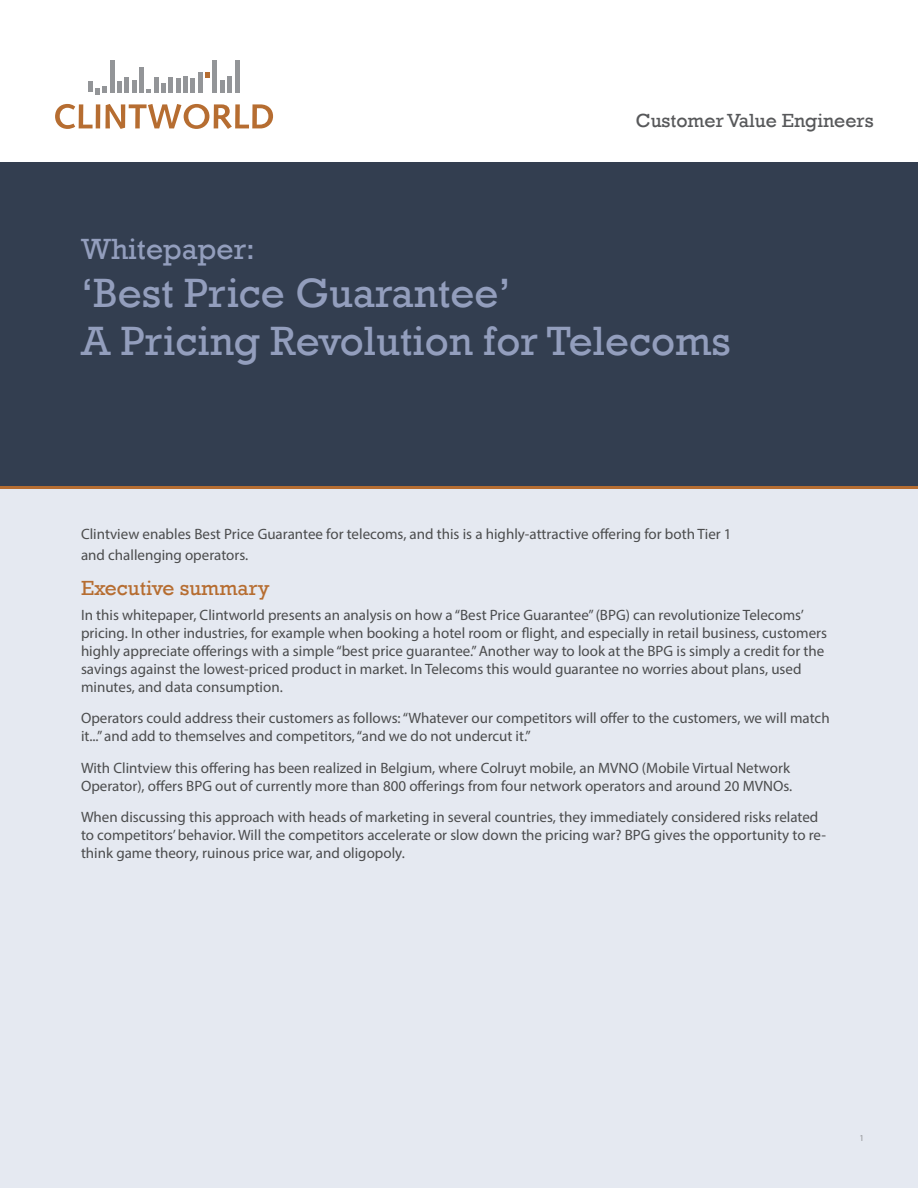
<style>
.page{position:relative;width:918px;height:1188px;background:#fff}
.page>*{position:absolute;margin:0;border:0;box-sizing:border-box;transform-origin:0 0}
.t1{font:42px "Rockwell";color:#939ebd}
.t2{font:30px "Rockwell";color:#939ebd}
.t3{font:21px "Rockwell";color:#b66d31}
.t4{font:19.5px "Rockwell";color:#57585a}
.body_copy{font:15px/18px "Myriad Pro";color:#4b4c4d}
.t5{font:9px "Myriad Pro";color:#939598}
</style>
<div class="page">
<div style="left:0;top:230px;width:918px;height:958px;background:#e5e9f1"></div>
<div style="left:0;top:162px;width:918px;height:324px;background:#333e50"></div>
<div style="left:110px;top:61px;width:5px;height:32px;background:#939598"></div>
<div style="left:117px;top:81px;width:5px;height:12px;background:#939598"></div>
<div style="left:154px;top:77px;width:5px;height:16px;background:#939598"></div>
<div style="left:161px;top:83px;width:5px;height:10px;background:#939598"></div>
<div style="left:168px;top:77px;width:5px;height:16px;background:#939598"></div>
<div style="left:176px;top:79px;width:5px;height:14px;background:#939598"></div>
<div style="left:183px;top:76px;width:5px;height:17px;background:#939598"></div>
<div style="left:190px;top:79px;width:5px;height:14px;background:#939598"></div>
<div style="left:220px;top:80px;width:5px;height:13px;background:#939598"></div>
<div style="left:227px;top:76px;width:5px;height:17px;background:#939598"></div>
<div style="left:235px;top:61px;width:5px;height:32px;background:#939598"></div>
<div style="left:198px;top:72px;width:5px;height:21px;background:#939598"></div>
<svg style="left:205px;top:72px;width:5px;height:6px"></svg>
<div style="left:139px;top:68px;width:5px;height:25px;background:#939598"></div>
<svg style="left:146px;top:89px;width:5px;height:4px"></svg>
<div style="left:132px;top:80px;width:5px;height:13px;background:#939598"></div>
<div style="left:124px;top:77px;width:5px;height:16px;background:#939598"></div>
<div style="left:88px;top:81px;width:5px;height:10px;background:#939598"></div>
<svg style="left:95px;top:86px;width:12px;height:9px"></svg>
<div style="left:212px;top:61px;width:5px;height:32px;background:#939598"></div>
<svg style="left:55px;top:104px;width:38px;height:25px"></svg>
<hr style="left:96px;top:104px;width:4px;height:24px;background:#b66d31">
<svg style="left:105px;top:104px;width:168px;height:25px"></svg>
<hr style="left:0;top:486px;width:918px;height:3px;background:#b66d31">
<p class="t4" style="left:636px;top:109px;width:239px">Customer Value Engineers</p>
<p class="t2" style="left:81px;top:231px;width:176px">Whitepaper:</p>
<p class="t1" style="left:81px;top:268px;width:431px">‘Best Price Guarantee’</p>
<p class="t1" style="left:81px;top:316px;width:651px">A Pricing Revolution for Telecoms</p>
<p class="body_copy" style="left:81px;top:524px;width:652px;line-height:21px">Clintview enables Best Price Guarantee for telecoms, and this is a highly-attractive offering for both Tier 1 and challenging operators.</p>
<p class="t3" style="left:81px;top:576px;width:190px">Executive summary</p>
<p class="body_copy" style="left:81px;top:605px;width:748px">In this whitepaper, Clintworld presents an analysis on how a “Best Price Guarantee” (BPG) can revolutionize Telecoms’ pricing. In other industries, for example when booking a hotel room or flight, and especially in retail business, customers highly appreciate offerings with a simple “best price guarantee.” Another way to look at the BPG is simply a credit for the savings against the lowest-priced product in market. In Telecoms this would guarantee no worries about plans, used minutes, and data consumption.</p>
<p class="body_copy" style="left:81px;top:709px;width:750px">Operators could address their customers as follows: “Whatever our competitors will offer to the customers, we will match it...” and add to themselves and competitors, “and we do not undercut it.”</p>
<p class="body_copy" style="left:81px;top:758px;width:713px">With Clintview this offering has been realized in Belgium, where Colruyt mobile, an MVNO (Mobile Virtual Network<br>Operator), offers BPG out of currently more than 800 offerings from four network operators and around 20 MVNOs.</p>
<p class="body_copy" style="left:81px;top:808px;width:747px">When discussing this approach with heads of marketing in several countries, they immediately considered risks related to competitors’ behavior. Will the competitors accelerate or slow down the pricing war? BPG gives the opportunity to re&shy;think game theory, ruinous price war, and oligopoly.</p>
<p class="t5" style="left:859px;top:1132px;width:6px">1</p>
</div>
